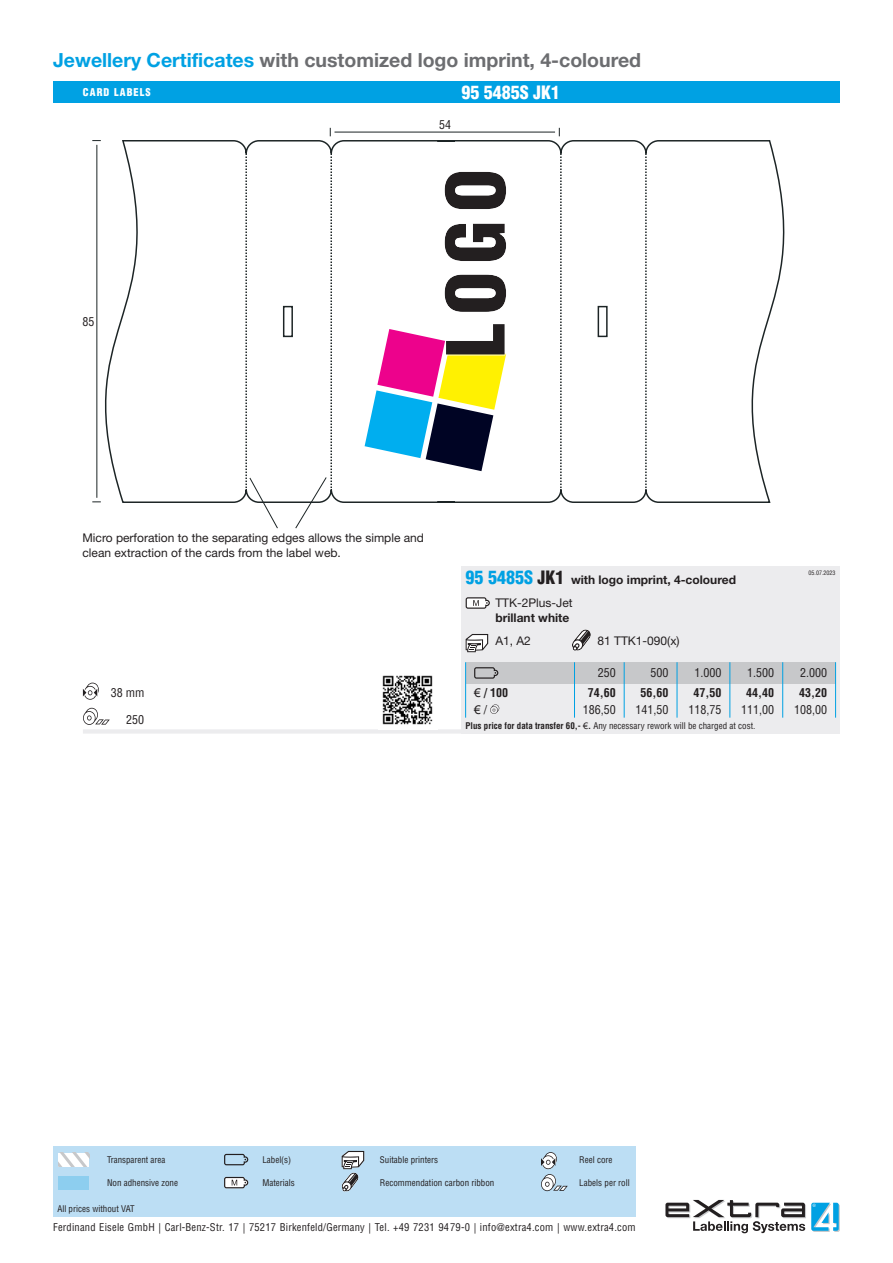
<style>
.page{position:relative;width:893px;height:1263px;background:#fff}
.page>*{position:absolute;margin:0;border:0;box-sizing:border-box;transform-origin:0 0}
.t1{font:900 condensed 78.3px "Helvetica";color:#231f20}
.t2{font:700 19.5px "Helvetica Neue";color:#6c6d70}
.t3{font:900 condensed 18px "Helvetica";color:#fff}
.t4{font:12px/15px "Helvetica Neue";color:#231f20}
.t5{font:condensed 12px "Helvetica";color:#231f20}
.t6{font:700 12px/23.2px "Helvetica Neue";color:#231f20}
.t7{font:700 condensed 12px "Helvetica";color:#231f20}
.t8{font:12px "Arial";color:#231f20}
.t9{font:condensed 10.5px "Helvetica";letter-spacing:.02em;color:#231f20}
.t10{font:900 condensed 10.5px "Helvetica";letter-spacing:.1em;color:#fff}
.t11{font:condensed 9px "Helvetica";color:#231f20}
.t12{font:condensed 6px "Helvetica";color:#231f20}
.s1{color:#00a1e3}
.s2{font-family:"Helvetica";font-weight:900;font-stretch:condensed;font-size:18px;color:#00a1e3}
.s3{font-family:"Helvetica";font-weight:900;font-stretch:condensed;font-size:18px}
.s4{font-weight:400}
.s5{font-family:"Arial";font-weight:400;font-stretch:normal}
.s6{font-family:"Helvetica";font-stretch:condensed}
.s7{font-weight:700}
.s8{font-family:"Arial";font-stretch:normal}
</style>
<div class="page">
<svg style="left:83px;top:707px;width:27px;height:18px"></svg>
<svg style="left:83px;top:682px;width:16px;height:18px"></svg>
<div style="left:461px;top:566px;width:379px;height:167px;background:#ececee"></div>
<div style="left:83px;top:729px;width:757px;height:5px;background:#ececee"></div>
<svg style="left:466px;top:597px;width:24px;height:12px"></svg>
<svg style="left:466px;top:634px;width:22px;height:18px"></svg>
<svg style="left:572px;top:629px;width:19px;height:22px"></svg>
<svg style="left:665px;top:1200px;width:175px;height:33px"></svg>
<div style="left:53px;top:82px;width:787px;height:21px;background:#00a1e3"></div>
<svg style="left:92px;top:140px;width:693px;height:363px"></svg>
<svg style="left:645px;top:153px;width:2px;height:336px"></svg>
<div style="left:598px;top:307px;width:9px;height:29px;background:#fff"></div>
<div style="left:598px;top:306px;width:10px;height:31px;border:1px solid #1c2425"></div>
<svg style="left:560px;top:153px;width:2px;height:336px"></svg>
<div style="left:284px;top:307px;width:8px;height:29px;background:#fff"></div>
<div style="left:283px;top:306px;width:10px;height:31px;border:1px solid #1c2425"></div>
<hr style="left:97px;top:145px;width:1px;height:353px;background:#1c2425">
<hr style="left:334px;top:132px;width:221px;height:1px;background:#1c2425">
<svg style="left:245px;top:153px;width:33px;height:376px"></svg>
<svg style="left:295px;top:153px;width:37px;height:376px"></svg>
<svg style="left:365px;top:171px;width:142px;height:300px"></svg>
<div style="left:53px;top:1146px;width:583px;height:70px;background:#bcdef4"></div>
<svg style="left:541px;top:1152px;width:27px;height:39px"></svg>
<div style="left:58px;top:1176px;width:31px;height:13px;background:#8dceef"></div>
<svg style="left:58px;top:1153px;width:31px;height:14px"></svg>
<svg style="left:341px;top:1151px;width:23px;height:41px"></svg>
<svg style="left:224px;top:1154px;width:24px;height:11px"></svg>
<svg style="left:224px;top:1177px;width:24px;height:11px"></svg>
<div style="left:378px;top:670px;width:59px;height:60px;background:#fff"></div>
<img style="left:382px;top:675px;width:51px;height:50px">
<div style="left:466px;top:662px;width:370px;height:22px;background:#c7c8ca"></div>
<hr style="left:465px;top:662px;width:1px;height:56px;background:#00a1e3">
<hr style="left:574px;top:662px;width:1px;height:56px;background:#00a1e3">
<hr style="left:624px;top:662px;width:1px;height:56px;background:#00a1e3">
<hr style="left:677px;top:662px;width:1px;height:56px;background:#00a1e3">
<hr style="left:730px;top:662px;width:1px;height:56px;background:#00a1e3">
<hr style="left:782px;top:662px;width:1px;height:56px;background:#00a1e3">
<hr style="left:835px;top:662px;width:1px;height:56px;background:#00a1e3">
<svg style="left:474px;top:667px;width:24px;height:12px"></svg>
<svg style="left:490px;top:704px;width:9px;height:10px"></svg>
<h2 class="t2" style="left:53px;top:48px;width:589px"><span class="s1">Jewellery Certificates</span> with customized logo imprint, 4-coloured</h2>
<p class="t10" style="left:83px;top:86px;width:69px">CARD LABELS</p>
<h3 class="t5" style="left:439px;top:117px;width:13px">54</h3>
<h3 class="t3" style="left:461px;top:81px;width:100px">95 5485S JK1</h3>
<h3 class="t5" style="left:82px;top:314px;width:13px">85</h3>
<h1 class="t1" style="left:426px;top:358px;width:190px;rotate:-90deg">LOGO</h1>
<h3 class="t4" style="left:82px;top:530px;width:343px">Micro perforation to the separating edges allows the simple and clean extraction of the cards from the label web.</h3>
<h3 class="t5" style="left:111px;top:685px;width:35px">38 mm</h3>
<h3 class="t5" style="left:126px;top:712px;width:19px">250</h3>
<h3 class="t6" style="left:495px;top:568px;width:242px;text-indent:-30px"><span class="s2">95 5485S</span> <span class="s3">JK1</span> with logo imprint, 4-coloured<br><span class="s4">TTK-2Plus-Jet</span></h3>
<h3 class="t6" style="left:495px;top:606px;width:75px">brillant white</h3>
<h3 class="t4" style="left:495px;top:633px;width:37px">A1, A2</h3>
<h3 class="t4" style="left:597px;top:633px;width:84px">81 TTK1-090(x)</h3>
<p class="t12" style="left:809px;top:569px;width:28px">05.07.2023</p>
<h3 class="t5" style="left:598px;top:665px;width:19px">250</h3>
<h3 class="t5" style="left:650px;top:665px;width:19px">500</h3>
<h3 class="t5" style="left:694px;top:665px;width:28px">1.000</h3>
<h3 class="t5" style="left:747px;top:665px;width:29px">1.500</h3>
<h3 class="t5" style="left:800px;top:665px;width:28px">2.000</h3>
<h3 class="t7" style="left:474px;top:685px;width:36px"><span class="s5">€</span> / 100</h3>
<h3 class="t7" style="left:588px;top:685px;width:29px">74,60</h3>
<h3 class="t7" style="left:640px;top:685px;width:29px">56,60</h3>
<h3 class="t7" style="left:693px;top:685px;width:29px">47,50</h3>
<h3 class="t7" style="left:746px;top:685px;width:29px">44,40</h3>
<h3 class="t7" style="left:799px;top:685px;width:29px">43,20</h3>
<h3 class="t8" style="left:474px;top:705px;width:15px">€ <span class="s6">/</span></h3>
<h3 class="t5" style="left:583px;top:702px;width:34px">186,50</h3>
<h3 class="t5" style="left:635px;top:702px;width:34px">141,50</h3>
<h3 class="t5" style="left:688px;top:702px;width:34px">118,75</h3>
<h3 class="t5" style="left:741px;top:702px;width:35px">111,00</h3>
<h3 class="t5" style="left:794px;top:702px;width:34px">108,00</h3>
<p class="t11" style="left:466px;top:720px;width:291px"><span class="s7">Plus price for data transfer 60,-</span> <span class="s8">€</span><span class="s7">.</span> Any necessary rework will be charged at cost.</p>
<p class="t11" style="left:107px;top:1154px;width:60px">Transparent area</p>
<p class="t11" style="left:107px;top:1177px;width:72px">Non adhensive zone</p>
<p class="t11" style="left:57px;top:1203px;width:79px">All prices without VAT</p>
<p class="t11" style="left:262px;top:1154px;width:30px">Label(s)</p>
<p class="t11" style="left:262px;top:1177px;width:34px">Materials</p>
<p class="t11" style="left:380px;top:1154px;width:60px">Suitable printers</p>
<p class="t11" style="left:380px;top:1177px;width:116px">Recommendation carbon ribbon</p>
<p class="t11" style="left:579px;top:1154px;width:35px">Reel core</p>
<p class="t11" style="left:579px;top:1177px;width:52px">Labels per roll</p>
<p class="t9" style="left:53px;top:1220px;width:584px">Ferdinand Eisele GmbH | Carl-Benz-Str. 17 | 75217 Birkenfeld/Germany | Tel. +49 7231 9479-0 | info@extra4.com | www.extra4.com</p>
</div>
